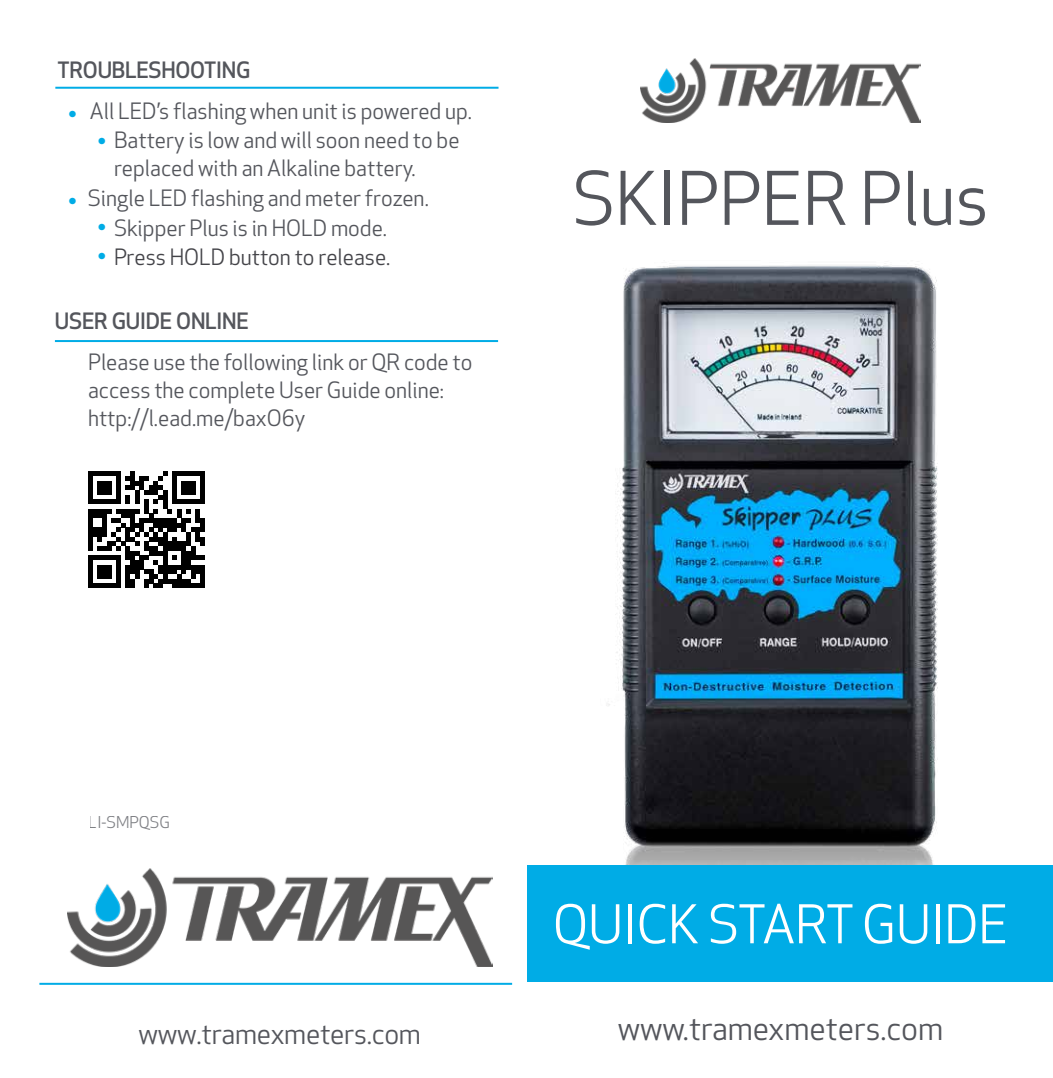
<style>
.page{position:relative;width:1053px;height:1078px;background:#fff}
.page>*{position:absolute;margin:0;border:0;box-sizing:border-box;transform-origin:0 0}
.t1{font:72px "Apex New";color:#54565c}
.t2{font:52px "Apex New";color:#fff}
.t3{font:32px "Apex New";color:#54565c}
.t4{font:28px "Apex New";letter-spacing:-.01em;color:#54565c}
.t5{font:24px "Apex New";color:#00ace6}
.t6{font:22px/28px "Apex New";color:#54565c;text-align:center}
.t7{font:500 22px "Apex New";letter-spacing:-.01em;color:#54565c}
.t8{font:22px "Apex New";color:#444449}
.t9{font:16px "Apex New";color:#55575d}
.s1{font-size:24px;color:#00ace6}
</style>
<div class="page">
<img style="left:308px;top:122px;width:745px;height:863px">
<div style="left:528px;top:865px;width:525px;height:116px;background:#00ace6"></div>
<img style="left:640px;top:58px;width:281px;height:64px">
<hr style="left:55px;top:87px;width:443px;height:2px;background:#00ace6">
<hr style="left:39px;top:982px;width:473px;height:2px;background:#00ace6">
<img style="left:67px;top:868px;width:425px;height:98px">
<hr style="left:55px;top:340px;width:443px;height:2px;background:#00ace6">
<svg style="left:88px;top:471px;width:117px;height:117px"></svg>
<p class="t7" style="left:57px;top:57px;width:194px">TROUBLESHOOTING</p>
<p class="t6" style="left:90px;top:98px;width:384px">All LED’s flashing when unit is powered up.</p>
<p class="t6" style="left:88px;top:153px;width:342px;line-height:30.8px">replaced with an Alkaline battery.<br>Single LED flashing and meter frozen.</p>
<p class="t5" style="left:68px;top:101px;width:10px">•</p>
<p class="t6" style="left:97px;top:126px;width:364px"><span class="s1">•</span> Battery is low and will soon need to be</p>
<p class="t5" style="left:68px;top:187px;width:10px">•</p>
<p class="t6" style="left:97px;top:215px;width:291px"><span class="s1">•</span> Skipper Plus is in HOLD mode.</p>
<p class="t8" style="left:97px;top:245px;width:295px"><span class="s1">•</span> Press HOLD button to release.</p>
<p class="t7" style="left:55px;top:308px;width:195px">USER GUIDE ONLINE</p>
<p class="t6" style="left:88px;top:348px;width:386px;text-align:left">Please use the following link or QR code to access the complete User Guide online: http://l.ead.me/baxO6y</p>
<h1 class="t1" style="left:572px;top:158px;width:418px">SKIPPER Plus</h1>
<p class="t9" style="left:89px;top:813px;width:82px">LI-SMPQSG</p>
<p class="t4" style="left:138px;top:1017px;width:284px">www.tramexmeters.com</p>
<h2 class="t2" style="left:553px;top:895px;width:457px">QUICK START GUIDE</h2>
<h3 class="t3" style="left:618px;top:1010px;width:327px">www.tramexmeters.com</h3>
</div>
